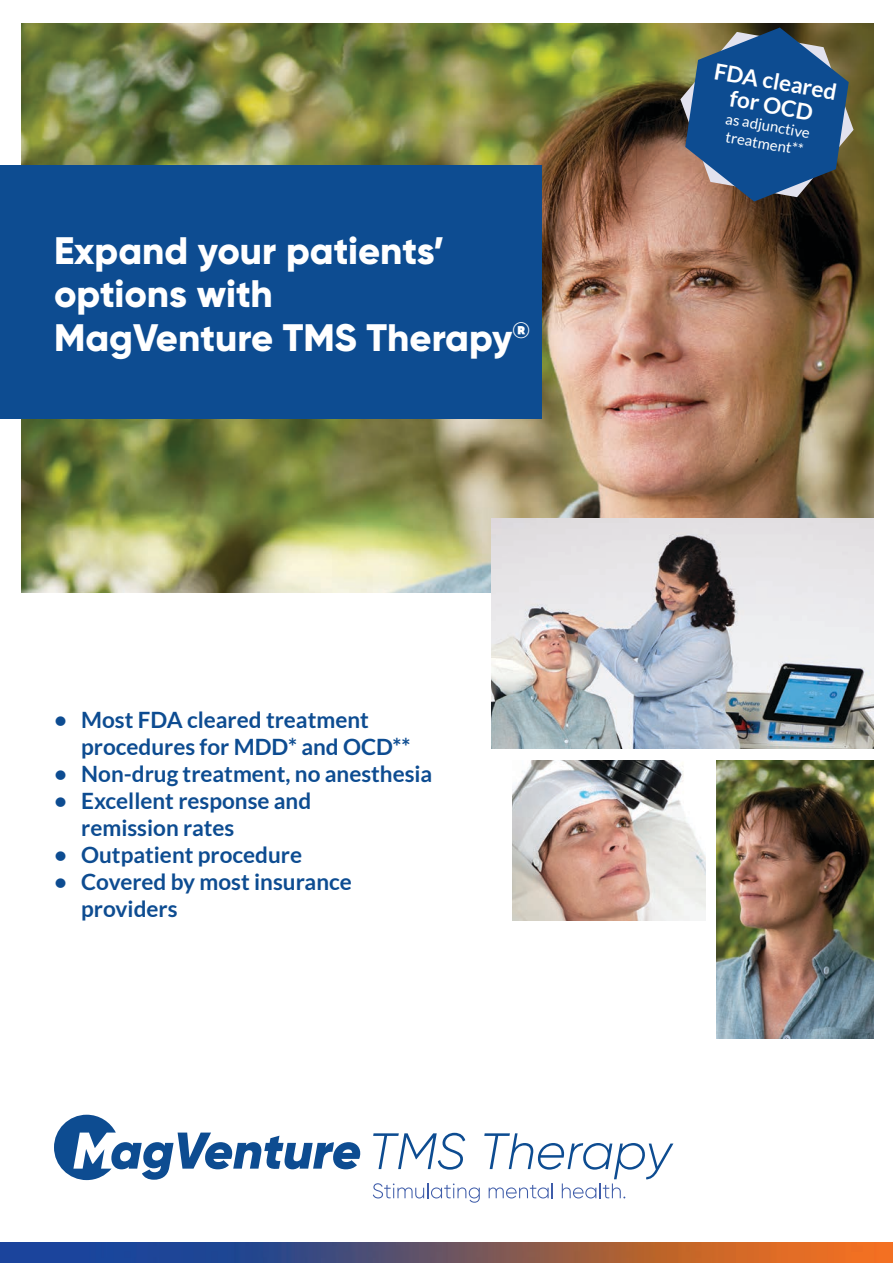
<style>
.page{position:relative;width:893px;height:1263px;background:#fff}
.page>*{position:absolute;margin:0;border:0;box-sizing:border-box;transform-origin:0 0}
.t1{font:800 38.25px/43.5px "Gilroy";color:#fff}
.t2{font:700 22.5px/27px "Lato";color:#0d4c91}
.t3{font:700 22.5px/24px "Lato";color:#fff;text-align:center}
.t4{font:15px/18px "Lato";color:#fff}
</style>
<div class="page">
<img style="left:21px;top:23px;width:853px;height:570px">
<div style="left:0;top:165px;width:541px;height:253px;background:#0d4c91"></div>
<img style="left:512px;top:760px;width:193px;height:161px">
<img style="left:716px;top:760px;width:158px;height:278px">
<img style="left:0;top:1242px;width:893px;height:21px">
<img style="left:492px;top:519px;width:382px;height:229px">
<svg style="left:54px;top:1115px;width:307px;height:65px"></svg>
<svg style="left:373px;top:1133px;width:300px;height:70px"></svg>
<svg style="left:680px;top:28px;width:174px;height:174px;background:#34587b"></svg>
<h1 class="t1" style="left:54px;top:228px;width:477px">Expand your patients’ options with<br>MagVenture TMS Therapy<sup>®</sup></h1>
<p class="t2" style="left:81px;top:706px;width:331px;text-indent:-27px">• Most FDA cleared treatment procedures for MDD* and OCD**</p>
<p class="t2" style="left:54px;top:760px;width:380px">• Non-drug treatment, no anesthesia</p>
<p class="t2" style="left:81px;top:787px;width:231px;text-indent:-27px">• Excellent response and remission rates</p>
<p class="t2" style="left:54px;top:841px;width:249px">• Outpatient procedure</p>
<p class="t2" style="left:81px;top:868px;width:272px;text-indent:-27px">• Covered by most insurance providers</p>
<p class="t3" style="left:717px;top:59px;width:125px;rotate:10deg">FDA cleared for OCD</p>
<p class="t4" style="left:727px;top:109px;width:87px;rotate:10deg">as adjunctive treatment**</p>
</div>
